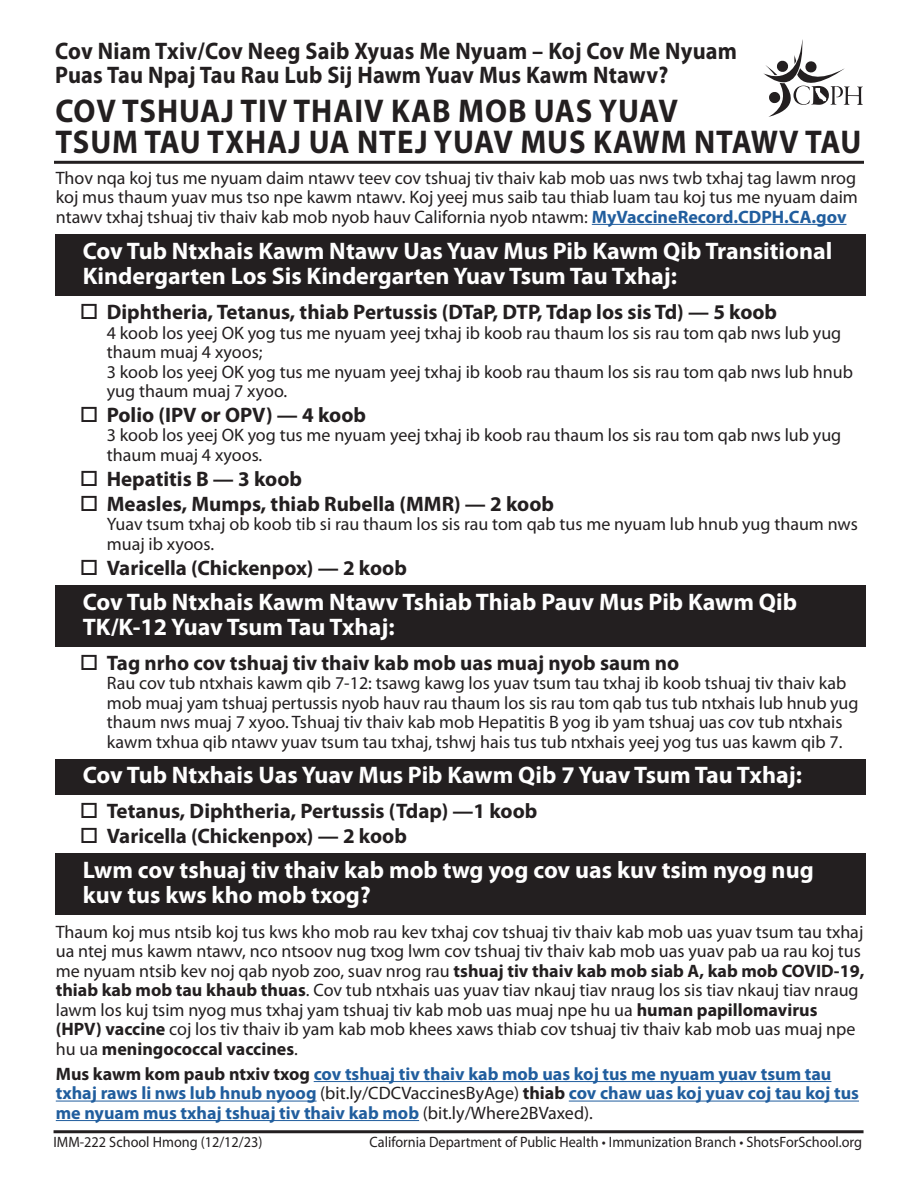
<style>
.page{position:relative;width:918px;height:1188px;background:#fff}
.page>*{position:absolute;margin:0;border:0;box-sizing:border-box;transform-origin:0 0}
.t1{font:700 33px/31.5px "Myriad Pro";letter-spacing:.03em;color:#231f20;scale:.93 1}
.t2{font:700 24px/25.5px "Myriad Pro";color:#fff}
.t3{font:700 24px/24px "Myriad Pro";letter-spacing:.01em;color:#231f20;scale:.93 1}
.t4{font:700 21px/24.9px "Myriad Pro";color:#231f20}
.t5{font:18px/19.5px "Myriad Pro";color:#231f20}
.t6{font:700 18px/19.5px "Myriad Pro";color:#215e9e}
.t7{font:15px "Myriad Pro";color:#231f20;scale:.95 1}
.s1{font-weight:700;color:#215e9e}
.s2{font-size:22.5px;color:#fff}
.s3{font-weight:700}
.s4{color:#231f20}
.s5{font-weight:400;color:#231f20}
</style>
<div class="page">
<hr style="left:54px;top:1130px;width:810px;height:3px;background:#231f20">
<hr style="left:54px;top:161px;width:810px;height:3px;background:#231f20">
<svg style="left:763px;top:39px;width:100px;height:78px"></svg>
<hr style="left:592px;top:224px;width:255px;height:1px;background:#215e9e">
<div style="left:56px;top:234px;width:810px;height:62px;background:#231f20"></div>
<div style="left:56px;top:585px;width:810px;height:62px;background:#231f20"></div>
<div style="left:56px;top:759px;width:810px;height:35px;background:#231f20"></div>
<div style="left:56px;top:853px;width:810px;height:62px;background:#231f20"></div>
<hr style="left:314px;top:1081px;width:517px;height:1px;background:#215e9e">
<hr style="left:56px;top:1101px;width:261px;height:1px;background:#215e9e">
<hr style="left:569px;top:1101px;width:290px;height:1px;background:#215e9e">
<hr style="left:56px;top:1120px;width:363px;height:1px;background:#215e9e">
<h2 class="t3" style="left:55px;top:39px;width:735px">Cov Niam Txiv/Cov Neeg Saib Xyuas Me Nyuam – Koj Cov Me Nyuam<br>Puas Tau Npaj Tau Rau Lub Sij Hawm Yuav Mus Kawm Ntawv?</h2>
<h1 class="t1" style="left:55px;top:94px;width:868px">COV TSHUAJ TIV THAIV KAB MOB UAS YUAV<br>TSUM TAU TXHAJ UA NTEJ YUAV MUS KAWM NTAWV TAU</h1>
<p class="t5" style="left:56px;top:168px;width:804px;text-align:justify">Thov nqa koj tus me nyuam daim ntawv teev cov tshuaj tiv thaiv kab mob uas nws twb txhaj tag lawm nrog koj mus thaum yuav mus tso npe kawm ntawv. Koj yeej mus saib tau thiab luam tau koj tus me nyuam daim ntawv txhaj tshuaj tiv thaiv kab mob nyob hauv California nyob ntawm: <span class="s1">MyVaccineRecord.CDPH.CA.gov</span></p>
<h2 class="t2" style="left:83px;top:237px;width:751px">Cov Tub Ntxhais Kawm Ntawv Uas Yuav Mus Pib Kawm Qib Transitional<br>Kindergarten Los Sis Kindergarten Yuav Tsum Tau Txhaj:</h2>
<p class="t4" style="left:107px;top:299px;width:672px">Diphtheria, Tetanus, thiab Pertussis (DTaP, DTP, Tdap los sis Td) — 5 koob</p>
<p class="t5" style="left:107px;top:322px;width:748px">4 koob los yeej OK yog tus me nyuam yeej txhaj ib koob rau thaum los sis rau tom qab nws lub yug thaum muaj 4 xyoos;<br>3 koob los yeej OK yog tus me nyuam yeej txhaj ib koob rau thaum los sis rau tom qab nws lub hnub yug thaum muaj 7 xyoo.</p>
<p class="t4" style="left:107px;top:402px;width:261px">Polio (IPV or OPV) — 4 koob</p>
<p class="t5" style="left:107px;top:425px;width:736px">3 koob los yeej OK yog tus me nyuam yeej txhaj ib koob rau thaum los sis rau tom qab nws lub yug thaum muaj 4 xyoos.</p>
<p class="t4" style="left:107px;top:466px;width:449px">Hepatitis B — 3 koob<br>Measles, Mumps, thiab Rubella (MMR) — 2 koob</p>
<p class="t5" style="left:107px;top:514px;width:753px">Yuav tsum txhaj ob koob tib si rau thaum los sis rau tom qab tus me nyuam lub hnub yug thaum nws muaj ib xyoos.</p>
<p class="t4" style="left:107px;top:554px;width:302px">Varicella (Chickenpox) — 2 koob</p>
<h2 class="t2" style="left:83px;top:588px;width:716px">Cov Tub Ntxhais Kawm Ntawv Tshiab Thiab Pauv Mus Pib Kawm Qib<br>TK/K-12 Yuav Tsum Tau Txhaj:</h2>
<p class="t4" style="left:107px;top:650px;width:574px">Tag nrho cov tshuaj tiv thaiv kab mob uas muaj nyob saum no</p>
<p class="t5" style="left:107px;top:673px;width:753px">Rau cov tub ntxhais kawm qib 7-12: tsawg kawg los yuav tsum tau txhaj ib koob tshuaj tiv thaiv kab mob muaj yam tshuaj pertussis nyob hauv rau thaum los sis rau tom qab tus tub ntxhais lub hnub yug thaum nws muaj 7 xyoo. Tshuaj tiv thaiv kab mob Hepatitis B yog ib yam tshuaj uas cov tub ntxhais kawm txhua qib ntawv yuav tsum tau txhaj, tshwj hais tus tub ntxhais yeej yog tus uas kawm qib 7.</p>
<h2 class="t2" style="left:83px;top:761px;width:721px">Cov Tub Ntxhais Uas Yuav Mus Pib Kawm Qib 7 Yuav Tsum Tau Txhaj:</h2>
<p class="t4" style="left:107px;top:797px;width:432px">Tetanus, Diphtheria, Pertussis (Tdap) —1 koob<br>Varicella (Chickenpox) — 2 koob <span class="s2">:</span></p>
<h2 class="t2" style="left:83px;top:856px;width:732px">Lwm cov tshuaj tiv thaiv kab mob twg yog cov uas kuv tsim nyog nug kuv tus kws kho mob txog?</h2>
<p class="t5" style="left:56px;top:922px;width:810px">Thaum koj mus ntsib koj tus kws kho mob rau kev txhaj cov tshuaj tiv thaiv kab mob uas yuav tsum tau txhaj ua ntej mus kawm ntawv, nco ntsoov nug txog lwm cov tshuaj tiv thaiv kab mob uas yuav pab ua rau koj tus me nyuam ntsib kev noj qab nyob zoo, suav nrog rau <span class="s3">tshuaj tiv thaiv kab mob siab A, kab mob COVID-19, thiab kab mob tau khaub thuas</span>. Cov tub ntxhais uas yuav tiav nkauj tiav nraug los sis tiav nkauj tiav nraug lawm los kuj tsim nyog mus txhaj yam tshuaj tiv kab mob uas muaj npe hu ua <span class="s3">human papillomavirus (HPV) vaccine</span> coj los tiv thaiv ib yam kab mob khees xaws thiab cov tshuaj tiv thaiv kab mob uas muaj npe hu ua <span class="s3">meningococcal vaccines</span>.</p>
<p class="t6" style="left:56px;top:1063px;width:805px"><span class="s4">Mus kawm kom paub ntxiv txog</span> cov tshuaj tiv thaiv kab mob uas koj tus me nyuam yuav tsum tau txhaj raws li nws lub hnub nyoog <span class="s5">(bit.ly/CDCVaccinesByAge)</span> <span class="s4">thiab</span> cov chaw uas koj yuav coj tau koj tus me nyuam mus txhaj tshuaj tiv thaiv kab mob <span class="s5">(bit.ly/Where2BVaxed).</span></p>
<p class="t7" style="left:54px;top:1133px;width:221px">IMM-222 School Hmong (12/12/23)</p>
<p class="t7" style="left:370px;top:1133px;width:520px">California Department of Public Health • Immunization Branch • ShotsForSchool.org</p>
</div>
